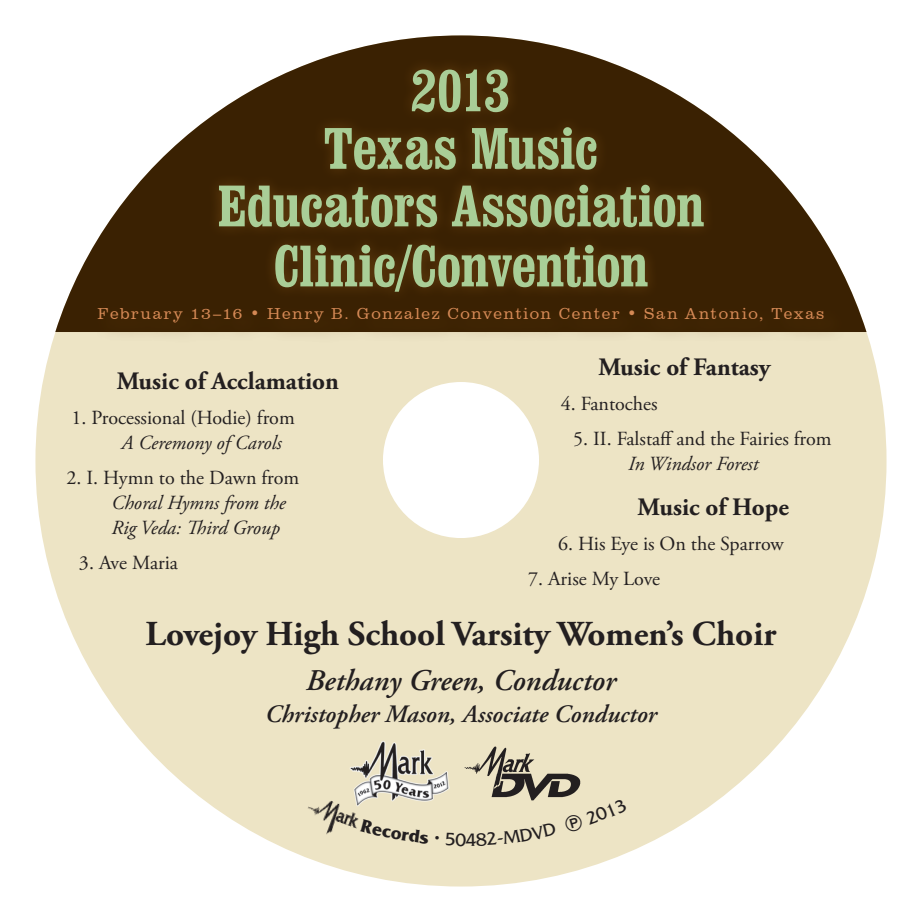
<style>
.page{position:relative;width:922px;height:922px;background:#fff}
.page>*{position:absolute;margin:0;border:0;box-sizing:border-box;transform-origin:0 0}
.t1{font:700 condensed 57.5px "Clarendon BT";letter-spacing:-.005em;color:#a9ce97}
.t2{font:700 35px "Adobe Garamond Pro";color:#231f20}
.t3{font:italic 600 30px "Adobe Garamond Pro";color:#231f20}
.t4{font:700 25px "Adobe Garamond Pro";color:#231f20}
.t5{font:italic 600 25px "Adobe Garamond Pro";color:#231f20}
.t6{font:20px "Adobe Garamond Pro";color:#231f20}
.t7{font:italic 20px "Adobe Garamond Pro";color:#231f20}
.t8{font:300 16.25px "Clarendon BT";letter-spacing:.085em;color:#d58955}
</style>
<div class="page">
<div style="left:35px;top:35px;width:851px;height:851px;background:#ede4c5;border-radius:50%"></div>
<img style="left:308px;top:800px;width:51px;height:35px">
<div style="left:383px;top:382px;width:156px;height:156px;background:#fff;border-radius:50%"></div>
<img style="left:349px;top:741px;width:100px;height:65px">
<svg style="left:55px;top:35px;width:811px;height:297px"></svg>
<svg style="left:205px;top:57px;width:509px;height:244px;background:#4c3211"></svg>
<div style="left:90px;top:301px;width:755px;height:44px;background:#653f0f;opacity:.75"></div>
<img style="left:465px;top:746px;width:115px;height:54px">
<svg style="left:563px;top:798px;width:17px;height:2px"></svg>
<p class="t1" style="left:411px;top:55px;width:101px">2013</p>
<p class="t1" style="left:324px;top:113px;width:276px">Texas Music</p>
<p class="t1" style="left:217px;top:170px;width:488px">Educators Association</p>
<p class="t1" style="left:273px;top:230px;width:376px">Clinic/Convention</p>
<p class="t8" style="left:98px;top:303px;width:728px">February 13–16 • Henry B. Gonzalez Convention Center • San Antonio, Texas</p>
<p class="t4" style="left:117px;top:366px;width:223px">Music of Acclamation</p>
<p class="t6" style="left:71px;top:405px;width:225px">1. Processional (Hodie) from</p>
<p class="t7" style="left:121px;top:430px;width:162px">A Ceremony of Carols</p>
<p class="t6" style="left:66px;top:465px;width:234px">2. I. Hymn to the Dawn from</p>
<p class="t7" style="left:111px;top:490px;width:176px">Choral Hymns from the</p>
<p class="t7" style="left:111px;top:515px;width:170px">Rig Veda: Third Group</p>
<p class="t6" style="left:79px;top:550px;width:100px">3. Ave Maria</p>
<p class="t4" style="left:598px;top:352px;width:174px">Music of Fantasy</p>
<p class="t6" style="left:560px;top:392px;width:98px">4. Fantoches</p>
<p class="t6" style="left:573px;top:427px;width:260px">5. II. Falstaff and the Fairies from</p>
<p class="t7" style="left:628px;top:452px;width:132px">In Windsor Forest</p>
<p class="t4" style="left:637px;top:492px;width:153px">Music of Hope</p>
<p class="t6" style="left:558px;top:532px;width:227px">6. His Eye is On the Sparrow</p>
<p class="t6" style="left:528px;top:567px;width:133px">7. Arise My Love</p>
<p class="t2" style="left:146px;top:613px;width:632px">Lovejoy High School Varsity Women’s Choir</p>
<p class="t3" style="left:306px;top:662px;width:312px">Bethany Green, Conductor</p>
<p class="t5" style="left:265px;top:699px;width:393px">Christopher Mason, Associate Conductor</p>
</div>
